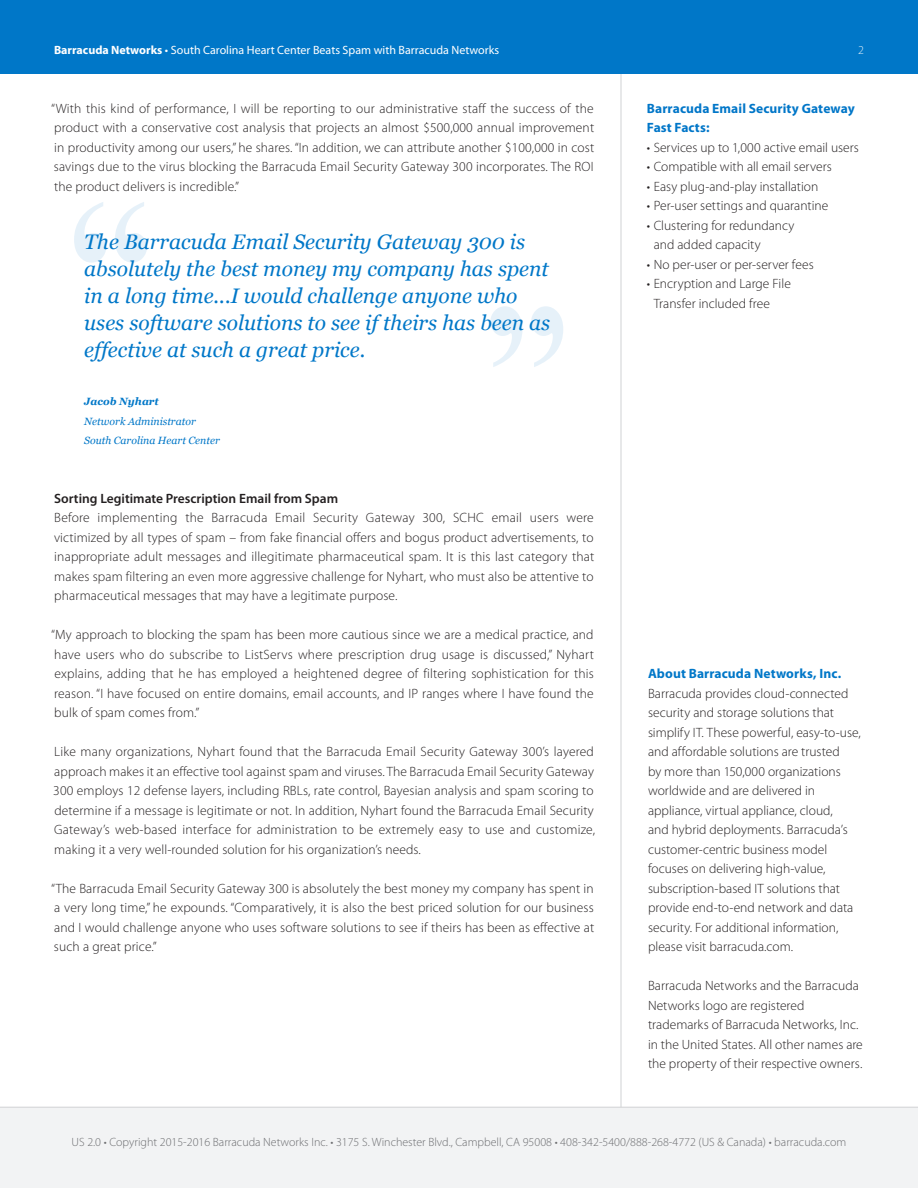
<style>
.page{position:relative;width:918px;height:1188px;background:#fff}
.page>*{position:absolute;margin:0;border:0;box-sizing:border-box;transform-origin:0 0}
.quote{font:italic 21px/27px "Georgia";color:#0077c8}
.body_text{font:300 13.5px/19.5px "Myriad Pro";letter-spacing:.005em;color:#231f20;text-align:justify}
.section_title{font:600 13.5px "Myriad Pro";color:#231f20}
.side_bar_title{font:700 13.5px/19.5px "Myriad Pro";letter-spacing:.005em;color:#0076c8}
.t1{font:700 13.5px "Myriad Pro";letter-spacing:.01em;color:#0077c8}
.t2{font:300 12px "Myriad Pro";color:#6c6d70}
.blue_bar_title{font:12px "Myriad Pro";color:#fff}
.page_number{font:300 12px "Myriad Pro";color:#e6f1f9}
.quote-source_positio{font:italic 10.5px "Georgia";color:#0077c8}
.quote-source_name{font:italic 700 10.5px "Georgia";color:#0077c8}
.s1{font-weight:700}
</style>
<div class="page">
<hr style="left:621px;top:0;width:1px;height:1188px;background:#d1d2d4">
<div style="left:0;top:0;width:918px;height:74px;background:#0077c8"></div>
<div style="left:0;top:1107px;width:918px;height:81px;background:#f2f3f4"></div>
<svg style="left:490px;top:306px;width:73px;height:61px"></svg>
<svg style="left:74px;top:202px;width:73px;height:61px"></svg>
<p class="blue_bar_title" style="left:54px;top:43px;width:447px"><span class="s1">Barracuda Networks</span> • South Carolina Heart Center Beats Spam with Barracuda Networks</p>
<p class="page_number" style="left:858px;top:43px;width:7px">2</p>
<p class="body_text" style="left:51px;top:98px;width:545px">“With this kind of performance, I will be reporting to our administrative staff the success of the product with a conservative cost analysis that projects an almost $500,000 annual improvement in productivity among our users,” he shares. “In addition, we can attribute another $100,000 in cost savings due to the virus blocking the Barracuda Email Security Gateway 300 incorporates. The ROI the product delivers is incredible.”</p>
<p class="quote" style="left:84px;top:228px;width:468px">The Barracuda Email Security Gateway 300 is absolutely the best money my company has spent in a long time...I would challenge anyone who uses software solutions to see if theirs has been as effective at such a great price.</p>
<p class="quote-source_name" style="left:84px;top:395px;width:76px">Jacob Nyhart</p>
<p class="quote-source_positio" style="left:84px;top:414px;width:113px">Network Administrator</p>
<p class="quote-source_positio" style="left:84px;top:434px;width:137px">South Carolina Heart Center</p>
<p class="section_title" style="left:54px;top:489px;width:285px">Sorting Legitimate Prescription Email from Spam</p>
<p class="body_text" style="left:54px;top:508px;width:542px">Before implementing the Barracuda Email Security Gateway 300, SCHC email users were victimized by all types of spam – from fake financial offers and bogus product advertisements, to inappropriate adult messages and illegitimate pharmaceutical spam. It is this last category that makes spam filtering an even more aggressive challenge for Nyhart, who must also be attentive to pharmaceutical messages that may have a legitimate purpose.</p>
<p class="body_text" style="left:51px;top:625px;width:544px">“My approach to blocking the spam has been more cautious since we are a medical practice, and have users who do subscribe to ListServs where prescription drug usage is discussed,” Nyhart explains, adding that he has employed a heightened degree of filtering sophistication for this reason. “I have focused on entire domains, email accounts, and IP ranges where I have found the bulk of spam comes from.”</p>
<p class="body_text" style="left:53px;top:742px;width:543px">Like many organizations, Nyhart found that the Barracuda Email Security Gateway 300’s layered approach makes it an effective tool against spam and viruses. The Barracuda Email Security Gateway 300 employs 12 defense layers, including RBLs, rate control, Bayesian analysis and spam scoring to determine if a message is legitimate or not. In addition, Nyhart found the Barracuda Email Security Gateway’s web-based interface for administration to be extremely easy to use and customize, making it a very well-rounded solution for his organization’s needs.</p>
<p class="body_text" style="left:51px;top:878px;width:545px">“The Barracuda Email Security Gateway 300 is absolutely the best money my company has spent in a very long time,” he expounds. “Comparatively, it is also the best priced solution for our business and I would challenge anyone who uses software solutions to see if theirs has been as effective at such a great price.”</p>
<p class="side_bar_title" style="left:647px;top:98px;width:209px">Barracuda Email Security Gateway<br>Fast Facts:</p>
<p class="body_text" style="left:647px;top:137px;width:214px">• Services up to 1,000 active email users</p>
<p class="body_text" style="left:647px;top:157px;width:186px">• Compatible with all email servers</p>
<p class="body_text" style="left:647px;top:176px;width:173px">• Easy plug-and-play installation</p>
<p class="body_text" style="left:647px;top:196px;width:183px">• Per-user settings and quarantine</p>
<p class="body_text" style="left:654px;top:215px;width:142px;text-indent:-7px">• Clustering for redundancy and added capacity</p>
<p class="body_text" style="left:647px;top:254px;width:168px">• No per-user or per-server fees</p>
<p class="body_text" style="left:654px;top:274px;width:139px;text-indent:-7px">• Encryption and Large File<br>Transfer included free</p>
<p class="t1" style="left:648px;top:665px;width:195px">About Barracuda Networks, Inc.</p>
<p class="body_text" style="left:648px;top:683px;width:214px;text-align:left">Barracuda provides cloud-connected security and storage solutions that simplify IT. These powerful, easy-to-use, and affordable solutions are trusted<br>by more than 150,000 organizations worldwide and are delivered in appliance, virtual appliance, cloud,<br>and hybrid deployments. Barracuda’s customer-centric business model focuses on delivering high-value, subscription-based IT solutions that provide end-to-end network and data security. For additional information, please visit barracuda.com.</p>
<p class="body_text" style="left:648px;top:976px;width:216px;text-align:left">Barracuda Networks and the Barracuda Networks logo are registered trademarks of Barracuda Networks, Inc. in the United States. All other names are the property of their respective owners.</p>
<p class="t2" style="left:72px;top:1135px;width:776px">US 2.0 • Copyright 2015-2016 Barracuda Networks Inc. • 3175 S. Winchester Blvd., Campbell, CA 95008 • 408-342-5400/888-268-4772 (US &amp; Canada) • barracuda.com</p>
</div>
